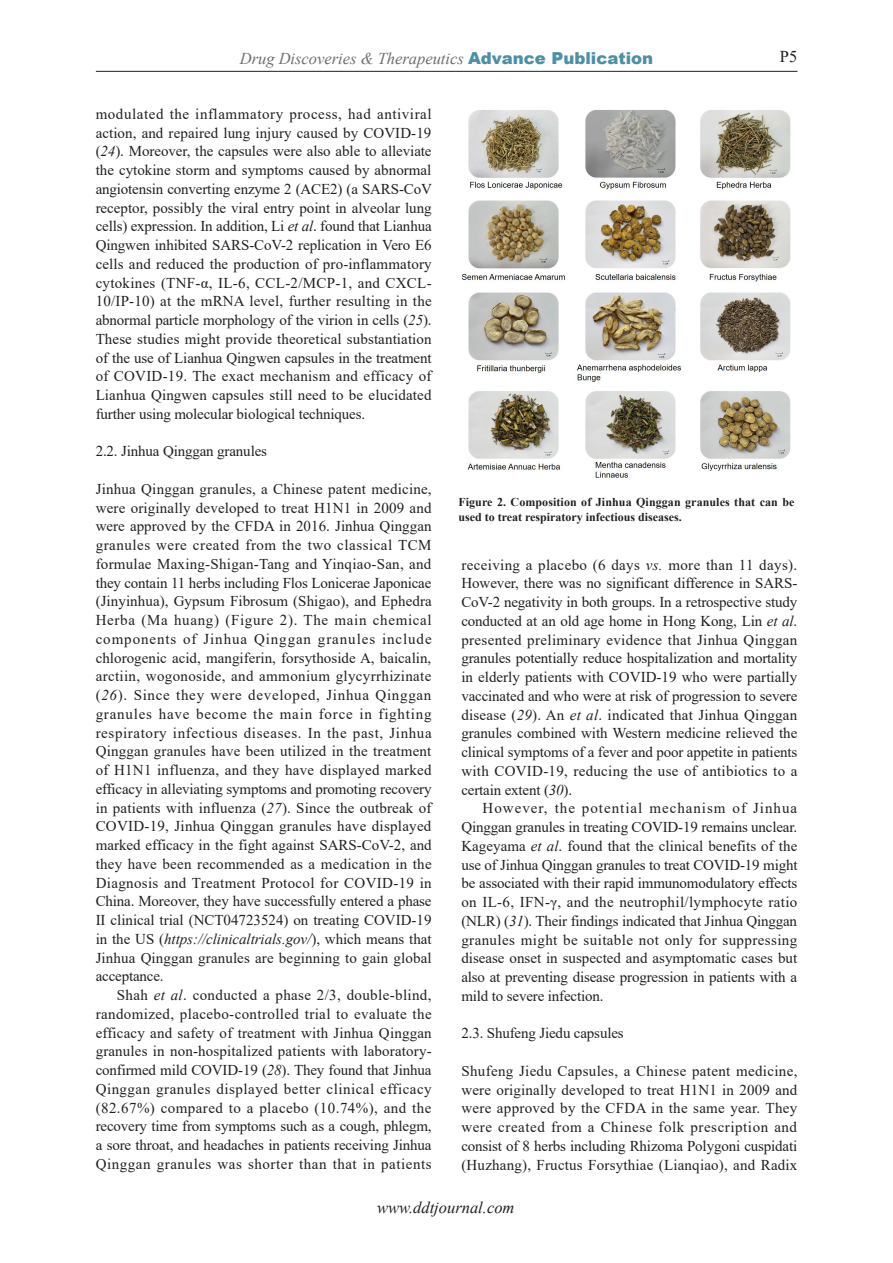
<style>
.page{position:relative;width:893px;height:1263px;background:#fff}
.page>*{position:absolute;margin:0;border:0;box-sizing:border-box;transform-origin:0 0}
.t1{font:italic 16.5px "Times New Roman";color:#6c6d70}
.t2{font:italic 16.5px "Times New Roman";color:#231f20}
.t3{font:16.5px "Times New Roman";color:#231f20}
.t4{font:15px/18.8px "Times New Roman";letter-spacing:-.01em;color:#231f20;text-align:justify}
.t5{font:700 12px/15px "Times New Roman";letter-spacing:.005em;color:#231f20}
.s1{font-family:"Arial";font-weight:900;font-style:normal;color:#4a90a6}
.s2{font-style:italic}
</style>
<div class="page">
<hr style="left:96px;top:71px;width:701px;height:1px;background:#231f20">
<img style="left:461px;top:110px;width:330px;height:368px">
<p class="t1" style="left:240px;top:47px;width:415px">Drug Discoveries &amp; Therapeutics <span class="s1">Advance Publication</span></p>
<p class="t3" style="left:780px;top:45px;width:19px">P5</p>
<p class="t4" style="left:96px;top:104px;width:338px">modulated the inflammatory process, had antiviral action, and repaired lung injury caused by COVID-19 (<span class="s2">24</span>). Moreover, the capsules were also able to alleviate the cytokine storm and symptoms caused by abnormal angiotensin converting enzyme 2 (ACE2) (a SARS-CoV receptor, possibly the viral entry point in alveolar lung cells) expression. In addition, Li <span class="s2">et al</span>. found that Lianhua Qingwen inhibited SARS-CoV-2 replication in Vero E6 cells and reduced the production of pro-inflammatory cytokines (TNF-α, IL-6, CCL-2/MCP-1, and CXCL-10/IP-10) at the mRNA level, further resulting in the abnormal particle morphology of the virion in cells (<span class="s2">25</span>).<br>These studies might provide theoretical substantiation of the use of Lianhua Qingwen capsules in the treatment of COVID-19. The exact mechanism and efficacy of Lianhua Qingwen capsules still need to be elucidated further using molecular biological techniques.</p>
<p class="t4" style="left:96px;top:441px;width:173px">2.2. Jinhua Qinggan granules</p>
<p class="t4" style="left:96px;top:479px;width:338px">Jinhua Qinggan granules, a Chinese patent medicine, were originally developed to treat H1N1 in 2009 and were approved by the CFDA in 2016. Jinhua Qinggan granules were created from the two classical TCM formulae Maxing-Shigan-Tang and Yinqiao-San, and they contain 11 herbs including Flos Lonicerae Japonicae (Jinyinhua), Gypsum Fibrosum (Shigao), and Ephedra Herba (Ma huang) (Figure 2). The main chemical components of Jinhua Qinggan granules include chlorogenic acid, mangiferin, forsythoside A, baicalin, arctiin, wogonoside, and ammonium glycyrrhizinate (<span class="s2">26</span>). Since they were developed, Jinhua Qinggan granules have become the main force in fighting respiratory infectious diseases. In the past, Jinhua Qinggan granules have been utilized in the treatment of H1N1 influenza, and they have displayed marked efficacy in alleviating symptoms and promoting recovery in patients with influenza (<span class="s2">27</span>). Since the outbreak of COVID-19, Jinhua Qinggan granules have displayed marked efficacy in the fight against SARS-CoV-2, and they have been recommended as a medication in the Diagnosis and Treatment Protocol for COVID-19 in China. Moreover, they have successfully entered a phase II clinical trial (NCT04723524) on treating COVID-19 in the US (<span class="s2">https://clinicaltrials.gov/</span>), which means that Jinhua Qinggan granules are beginning to gain global acceptance.</p>
<p class="t4" style="left:96px;top:985px;width:338px;text-indent:21px">Shah <span class="s2">et al</span>. conducted a phase 2/3, double-blind, randomized, placebo-controlled trial to evaluate the efficacy and safety of treatment with Jinhua Qinggan granules in non-hospitalized patients with laboratory&shy;confirmed mild COVID-19 (<span class="s2">28</span>). They found that Jinhua Qinggan granules displayed better clinical efficacy (82.67%) compared to a placebo (10.74%), and the recovery time from symptoms such as a cough, phlegm, a sore throat, and headaches in patients receiving Jinhua Qinggan granules was shorter than that in patients</p>
<p class="t5" style="left:458px;top:494px;width:338px">Figure 2. Composition of Jinhua Qinggan granules that can be used to treat respiratory infectious diseases.</p>
<p class="t4" style="left:461px;top:555px;width:338px">receiving a placebo (6 days <span class="s2">vs.</span> more than 11 days).<br>However, there was no significant difference in SARS-CoV-2 negativity in both groups. In a retrospective study conducted at an old age home in Hong Kong, Lin <span class="s2">et al</span>. presented preliminary evidence that Jinhua Qinggan granules potentially reduce hospitalization and mortality in elderly patients with COVID-19 who were partially vaccinated and who were at risk of progression to severe disease (<span class="s2">29</span>). An <span class="s2">et al</span>. indicated that Jinhua Qinggan granules combined with Western medicine relieved the clinical symptoms of a fever and poor appetite in patients with COVID-19, reducing the use of antibiotics to a certain extent (<span class="s2">30</span>).</p>
<p class="t4" style="left:461px;top:798px;width:338px;text-indent:21px">However, the potential mechanism of Jinhua Qinggan granules in treating COVID-19 remains unclear.<br>Kageyama <span class="s2">et al</span>. found that the clinical benefits of the use of Jinhua Qinggan granules to treat COVID-19 might be associated with their rapid immunomodulatory effects on IL-6, IFN-γ, and the neutrophil/lymphocyte ratio (NLR) (<span class="s2">31</span>). Their findings indicated that Jinhua Qinggan granules might be suitable not only for suppressing disease onset in suspected and asymptomatic cases but also at preventing disease progression in patients with a mild to severe infection.</p>
<p class="t4" style="left:461px;top:1023px;width:164px">2.3. Shufeng Jiedu capsules</p>
<p class="t4" style="left:461px;top:1061px;width:338px">Shufeng Jiedu Capsules, a Chinese patent medicine, were originally developed to treat H1N1 in 2009 and were approved by the CFDA in the same year. They were created from a Chinese folk prescription and consist of 8 herbs including Rhizoma Polygoni cuspidati (Huzhang), Fructus Forsythiae (Lianqiao), and Radix</p>
<p class="t2" style="left:377px;top:1196px;width:139px">www.ddtjournal.com</p>
</div>
